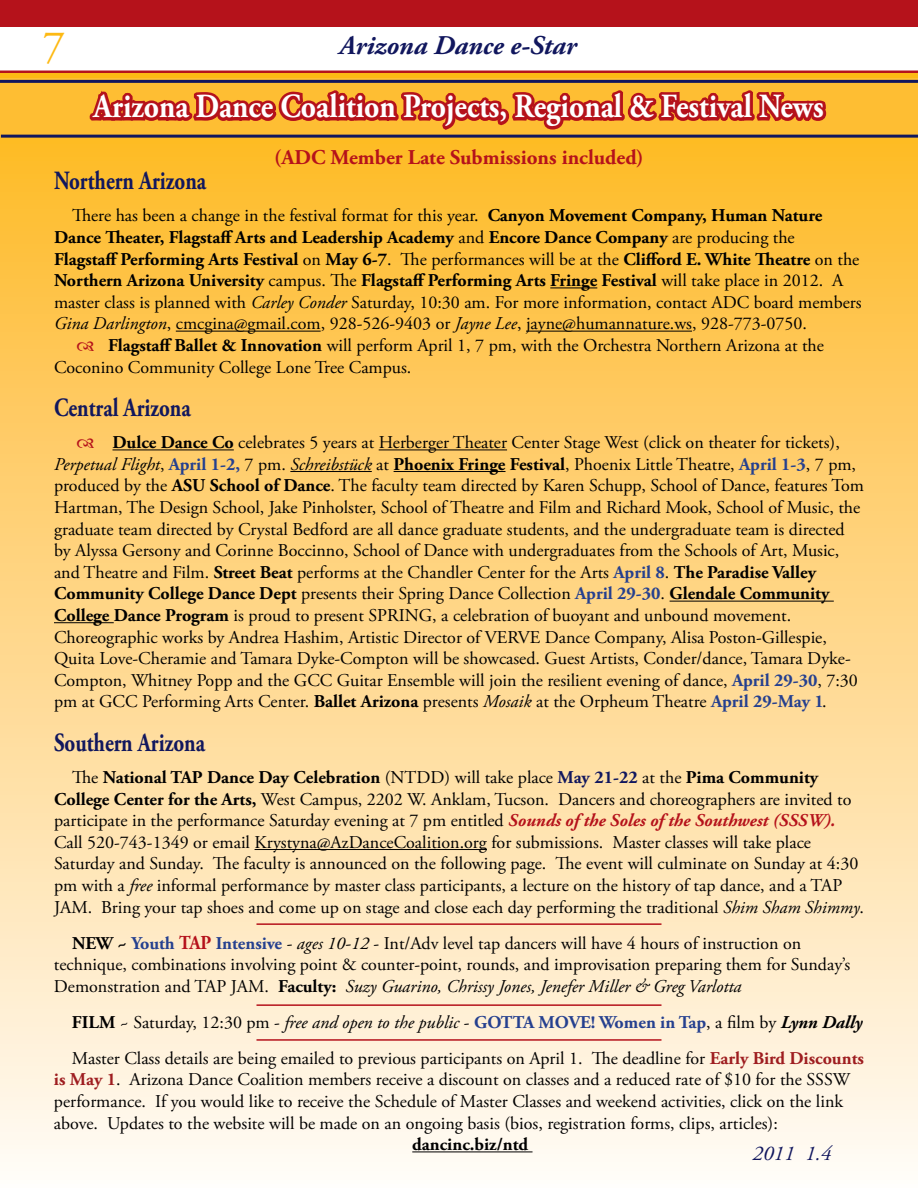
<style>
.page{position:relative;width:918px;height:1188px;background:#fff}
.page>*{position:absolute;margin:0;border:0;box-sizing:border-box;transform-origin:0 0}
.t1{font:45px "Adobe Garamond Pro";color:#fdb913}
.t2{font:700 33.75px "Adobe Garamond Pro";color:#fff;scale:.88 1}
.t3{font:italic 700 27px "Adobe Garamond Pro";color:#11175e}
.t4{font:700 26.25px "Adobe Garamond Pro";color:#11175e;scale:.8 1}
.t5{font:700 21px "Adobe Garamond Pro";color:#b5121b}
.t6{font:italic 21px "Adobe Garamond Pro";color:#11175e}
.t7{font:18px/21.6px "Adobe Garamond Pro";color:#000}
.t8{font:700 18px "Adobe Garamond Pro";color:#000}
.s1{font-weight:700}
.s2{font-weight:400}
.s3{font-style:italic}
.s4{font-weight:700;color:#25408f}
.s5{font-weight:700;color:#11175e}
.s6{font-weight:700;font-style:italic;color:#b5121b}
.s7{font-weight:700;font-size:19.8px;color:#b5121b}
.s8{font-weight:700;font-style:italic}
.s9{font-weight:700;color:#9e1d20}
</style>
<div class="page">
<svg style="left:0;top:70px;width:918px;height:3px;background:#c13940"></svg>
<div style="left:0;top:0;width:917px;height:26px;background:#b5121b"></div>
<div style="left:0;top:73px;width:918px;height:1115px;background:linear-gradient(to bottom,#feb61d,#fffaf8)"></div>
<hr style="left:550px;top:287px;width:47px;height:1px;background:#000">
<hr style="left:176px;top:331px;width:145px;height:1px;background:#000">
<hr style="left:526px;top:331px;width:166px;height:1px;background:#000">
<hr style="left:112px;top:449px;width:122px;height:1px;background:#000">
<hr style="left:379px;top:449px;width:128px;height:1px;background:#000">
<hr style="left:290px;top:471px;width:82px;height:1px;background:#000">
<hr style="left:394px;top:471px;width:112px;height:1px;background:#000">
<hr style="left:670px;top:601px;width:164px;height:1px;background:#000">
<hr style="left:54px;top:622px;width:60px;height:1px;background:#000">
<hr style="left:255px;top:849px;width:232px;height:1px;background:#000">
<hr style="left:412px;top:1151px;width:121px;height:1px;background:#000">
<hr style="left:256px;top:923px;width:406px;height:2px;background:#b5121b">
<svg style="left:0;top:78px;width:918px;height:59px;background:#f5b734"></svg>
<svg style="left:86px;top:83px;width:743px;height:50px;background:#df7628"></svg>
<hr style="left:1px;top:135px;width:917px;height:3px;background:#11175e">
<hr style="left:0;top:80px;width:918px;height:3px;background:#11175e">
<hr style="left:256px;top:1004px;width:406px;height:2px;background:#b5121b">
<hr style="left:256px;top:1039px;width:406px;height:2px;background:#b5121b">
<svg style="left:77px;top:341px;width:17px;height:10px"></svg>
<svg style="left:77px;top:438px;width:17px;height:10px"></svg>
<h1 class="t1" style="left:43px;top:20px;width:24px">7</h1>
<h3 class="t3" style="left:340px;top:30px;width:238px">Arizona Dance e-Star</h3>
<h2 class="t2" style="left:94px;top:87px;width:831px">Arizona Dance Coalition Projects, Regional &amp; Festival News</h2>
<p class="t5" style="left:274px;top:145px;width:371px">(ADC Member Late Submissions included)</p>
<h3 class="t4" style="left:54px;top:165px;width:192px">Northern Arizona</h3>
<p class="t7" style="left:72px;top:205px;width:752px">There has been a change in the festival format for this year. <span class="s1">Canyon Movement Company, Human Nature</span></p>
<p class="t8" style="left:54px;top:227px;width:742px">Dance Theater, Flagstaff Arts and Leadership Academy <span class="s2">and</span> Encore Dance Company <span class="s2">are producing the</span></p>
<p class="t8" style="left:54px;top:248px;width:807px">Flagstaff Performing Arts Festival <span class="s2">on</span> May 6-7<span class="s2">. The performances will be at the</span> Clifford E. White Theatre <span class="s2">on the</span></p>
<p class="t8" style="left:54px;top:270px;width:791px">Northern Arizona University <span class="s2">campus. The</span> Flagstaff Performing Arts Fringe Festival <span class="s2">will take place in 2012. A</span></p>
<p class="t7" style="left:54px;top:292px;width:809px">master class is planned with <span class="s3">Carley Conder</span> Saturday, 10:30 am. For more information, contact ADC board members</p>
<p class="t7" style="left:54px;top:313px;width:755px"><span class="s3">Gina Darlington</span>, cmcgina@gmail.com, 928-526-9403 or <span class="s3">Jayne Lee</span>, jayne@humannature.ws, 928-773-0750.</p>
<p class="t7" style="left:108px;top:335px;width:717px"><span class="s1">Flagstaff Ballet &amp; Innovation</span> will perform April 1, 7 pm, with the Orchestra Northern Arizona at the</p>
<p class="t7" style="left:54px;top:357px;width:359px">Coconino Community College Lone Tree Campus.</p>
<h3 class="t4" style="left:54px;top:392px;width:172px">Central Arizona</h3>
<p class="t7" style="left:54px;top:432px;width:812px;text-indent:58px"><span class="s1">Dulce Dance Co</span> celebrates 5 years at Herberger Theater Center Stage West (click on theater for tickets), <span class="s3">Perpetual Flight</span>, <span class="s4">April 1-2,</span> 7 pm. <span class="s3">Schreibstück</span> at <span class="s1">Phoenix Fringe Festival</span>, Phoenix Little Theatre, <span class="s4">April 1-3</span>, 7 pm, produced by the <span class="s1">ASU School of Dance</span>. The faculty team directed by Karen Schupp, School of Dance, features Tom Hartman, The Design School, Jake Pinholster, School of Theatre and Film and Richard Mook, School of Music, the graduate team directed by Crystal Bedford are all dance graduate students, and the undergraduate team is directed by Alyssa Gersony and Corinne Boccinno, School of Dance with undergraduates from the Schools of Art, Music, and Theatre and Film. <span class="s1">Street Beat</span> performs at the Chandler Center for the Arts <span class="s4">April 8</span>. <span class="s1">The Paradise Valley Community College Dance Dept</span> presents their Spring Dance Collection <span class="s4">April 29-30</span>. <span class="s1">Glendale Community College Dance Program</span> is proud to present SPRING, a celebration of buoyant and unbound movement.<br>Choreographic works by Andrea Hashim, Artistic Director of VERVE Dance Company, Alisa Poston-Gillespie, Quita Love-Cheramie and Tamara Dyke-Compton will be showcased. Guest Artists, Conder/dance, Tamara Dyke-Compton, Whitney Popp and the GCC Guitar Ensemble will join the resilient evening of dance, <span class="s4">April 29-30</span>, 7:30 pm at GCC Performing Arts Center. <span class="s1">Ballet Arizona</span> presents <span class="s3">Mosaik</span> at the Orpheum Theatre <span class="s4">April 29-May 1</span>.</p>
<h3 class="t4" style="left:54px;top:727px;width:190px">Southern Arizona</h3>
<p class="t7" style="left:54px;top:767px;width:812px;text-indent:18px">The <span class="s1">National TAP Dance Day Celebration</span> (NTDD) will take place <span class="s5">May 21-22</span> at the <span class="s1">Pima Community College Center for the Arts,</span> West Campus, 2202 W. Anklam, Tucson. Dancers and choreographers are invited to participate in the performance Saturday evening at 7 pm entitled <span class="s6">Sounds of the Soles of the Southwest (SSSW).<br></span>Call 520-743-1349 or email Krystyna@AzDanceCoalition.org for submissions. Master classes will take place Saturday and Sunday. The faculty is announced on the following page. The event will culminate on Sunday at 4:30 pm with a <span class="s3">free</span> informal performance by master class participants, a lecture on the history of tap dance, and a TAP JAM. Bring your tap shoes and come up on stage and close each day performing the traditional <span class="s3">Shim Sham Shimmy</span>.</p>
<p class="t7" style="left:54px;top:933px;width:798px;text-indent:18px"><span class="s1">NEW ~</span> <span class="s4">Youth</span> <span class="s7">TAP</span> <span class="s4">Intensive</span> - <span class="s3">ages 10-12</span> - Int/Adv level tap dancers will have 4 hours of instruction on technique, combinations involving point &amp; counter-point, rounds, and improvisation preparing them for Sunday’s<br>Demonstration and TAP JAM. <span class="s1">Faculty:</span> <span class="s3">Suzy Guarino, Chrissy Jones, Jenefer Miller &amp; Greg Varlotta</span></p>
<p class="t7" style="left:72px;top:1005px;width:793px;line-height:36px"><span class="s1">FILM</span> ~ Saturday, 12:30 pm - <span class="s3">free and open to the public</span> - <span class="s4">GOTTA MOVE! Women in Tap</span>, a film by <span class="s8">Lynn Dally<br></span>Master Class details are being emailed to previous participants on April 1. The deadline for <span class="s9">Early Bird Discounts</span></p>
<p class="t7" style="left:54px;top:1069px;width:798px"><span class="s9">is May 1</span>. Arizona Dance Coalition members receive a discount on classes and a reduced rate of $10 for the SSSW performance. If you would like to receive the Schedule of Master Classes and weekend activities, click on the link above. Updates to the website will be made on an ongoing basis (bios, registration forms, clips, articles):</p>
<p class="t8" style="left:412px;top:1134px;width:117px">dancinc.biz/ntd</p>
<p class="t6" style="left:753px;top:1140px;width:80px">2011 1.4</p>
</div>
